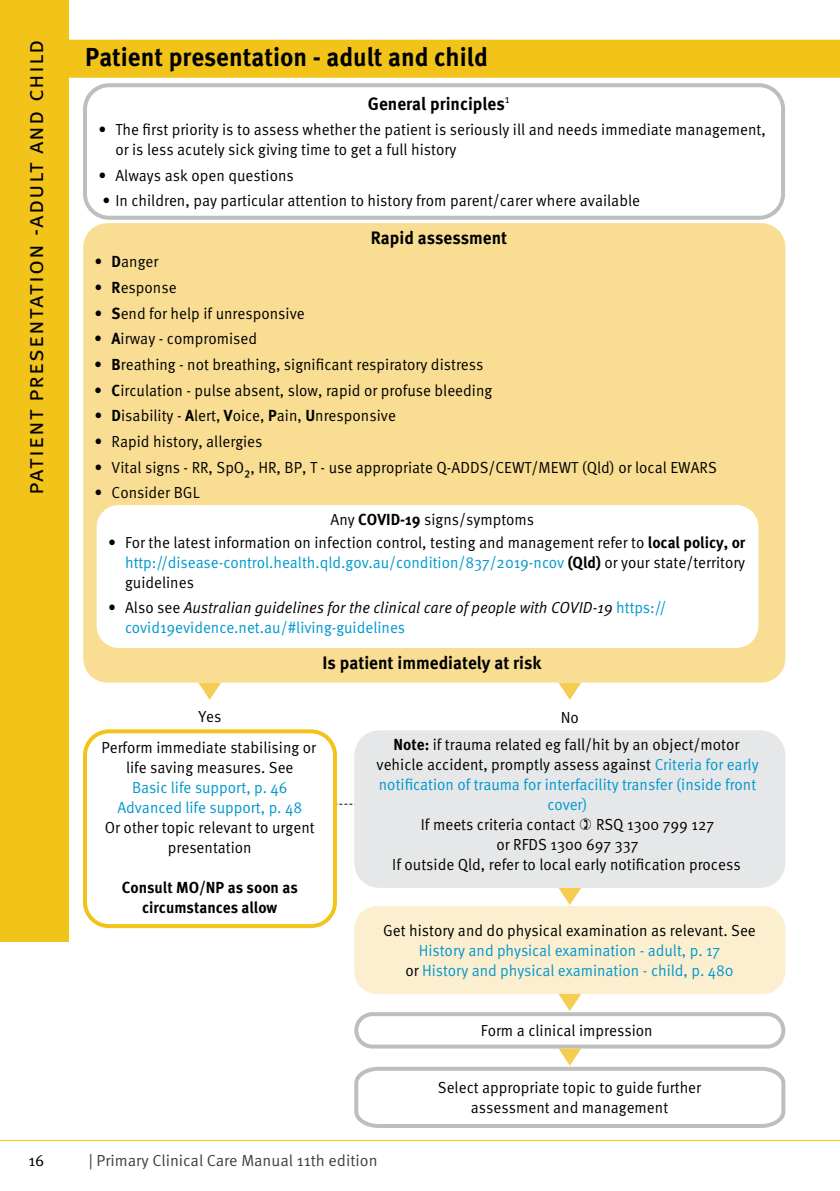
<style>
.page{position:relative;width:840px;height:1191px;background:#fff}
.page>*{position:absolute;margin:0;border:0;box-sizing:border-box;transform-origin:0 0}
._2__Chapter_Subsect{font:700 26px "Meta OT";color:#000;scale:.95 1}
.t1{font:24px "Meta OT Norm";letter-spacing:.045em;color:#000}
._5__Table__box_headi{font:700 18px "Meta OT";color:#000;scale:.95 1}
._5__Text_table_centr{font:16px/20px "Meta OT Norm";color:#000;text-align:center;scale:.95 1}
._5__Text_table_centr-2{font:16px "Meta OT Norm";color:#0098ce;scale:.95 1}
.t2{font:16px/20px "Meta OT Norm Ita";color:#000;scale:.95 1}
._5__Text_table_centr-3{font:700 16px "Meta OT";color:#000;scale:.95 1}
.t3{font:16px "Meta OT Norm";color:#414042}
._5__Table__box_headi-2{font:16px "Meta OT Norm";color:#000;scale:.95 1}
._5__Text_table_centr-4{font:16px "Meta OT Norm";color:#000}
.s1{font-family:"Meta OT";font-weight:700}
.s2{font-size:18px}
.s3{color:#0098ce}
.s4{font-family:"Meta OT Norm"}
.s5{font-family:"Meta OT Norm";color:#0098ce}
.s6{color:#000}
</style>
<div class="page">
<hr style="left:0;top:1140px;width:839px;height:1px;background:#f2c318">
<div style="left:0;top:0;width:68px;height:941px;background:#f2c318"></div>
<div style="left:57px;top:40px;width:782px;height:38px;background:#f2c318"></div>
<div style="left:83px;top:223px;width:702px;height:459px;background:#f8dd92;border-radius:24px"></div>
<div style="left:83px;top:83px;width:701px;height:137px;border:4px solid #bcbec0;border-radius:24px"></div>
<svg style="left:198px;top:682px;width:23px;height:18px"></svg>
<svg style="left:337px;top:803px;width:16px;height:1px"></svg>
<div style="left:83px;top:729px;width:254px;height:199px;border:4px solid #f2c318;border-radius:24px"></div>
<div style="left:354px;top:906px;width:431px;height:88px;background:#fcefd0;border-radius:23px"></div>
<div style="left:355px;top:731px;width:429px;height:156px;background:#e6e7e8;border-radius:24px"></div>
<div style="left:354px;top:730px;width:431px;height:158px;border:2px solid #e6e7e8;border-radius:24px"></div>
<div style="left:354px;top:1012px;width:431px;height:36px;border:4px solid #bcbec0;border-radius:16px"></div>
<svg style="left:558px;top:888px;width:23px;height:17px"></svg>
<svg style="left:558px;top:994px;width:23px;height:17px"></svg>
<svg style="left:354px;top:1048px;width:432px;height:80px"></svg>
<div style="left:95px;top:503px;width:665px;height:147px;background:#fff;border-radius:24px"></div>
<div style="left:93px;top:501px;width:669px;height:151px;border:4px solid #f8dd92;border-radius:24px"></div>
<svg style="left:558px;top:682px;width:23px;height:18px"></svg>
<h2 class="t1" style="left:20px;top:495px;width:456px;rotate:-90deg">Patient presentation -adult and child</h2>
<p class="_2__Chapter_Subsect" style="left:85px;top:41px;width:425px">Patient presentation - adult and child</p>
<p class="_5__Table__box_headi" style="left:367px;top:92px;width:151px">General principles<sup>1</sup></p>
<p class="_5__Text_table_centr" style="left:115px;top:119px;width:686px;text-align:left;text-indent:-17px">• The first priority is to assess whether the patient is seriously ill and needs immediate management, or is less acutely sick giving time to get a full history</p>
<p class="_5__Text_table_centr" style="left:98px;top:165px;width:207px">• Always ask open questions</p>
<p class="_5__Text_table_centr" style="left:102px;top:191px;width:567px">• In children, pay particular attention to history from parent/carer where available</p>
<p class="_5__Table__box_headi" style="left:370px;top:227px;width:145px">Rapid assessment</p>
<p class="_5__Text_table_centr" style="left:95px;top:252px;width:69px">• <span class="s1">D</span>anger</p>
<p class="_5__Text_table_centr" style="left:95px;top:277px;width:88px">• <span class="s1">R</span>esponse</p>
<p class="_5__Text_table_centr" style="left:95px;top:303px;width:223px">• <span class="s1">S</span>end for help if unresponsive</p>
<p class="_5__Text_table_centr" style="left:95px;top:329px;width:172px"><span class="s1">• A</span>irway - compromised</p>
<p class="_5__Text_table_centr" style="left:95px;top:354px;width:410px"><span class="s1">• B</span>reathing - not breathing, significant respiratory distress</p>
<p class="_5__Text_table_centr" style="left:95px;top:380px;width:420px"><span class="s1">• C</span>irculation - pulse absent, slow, rapid or profuse bleeding</p>
<p class="_5__Text_table_centr" style="left:95px;top:406px;width:318px">• <span class="s1">D</span>isability - <span class="s1">A</span>lert, <span class="s1">V</span>oice, <span class="s1">P</span>ain, <span class="s1">U</span>nresponsive</p>
<p class="_5__Text_table_centr" style="left:95px;top:431px;width:178px">• Rapid history, allergies</p>
<p class="_5__Text_table_centr" style="left:95px;top:457px;width:656px">• Vital signs - RR, SpO<span class="s2">2</span>, HR, BP, T - use appropriate Q-ADDS/CEWT/MEWT (Qld) or local EWARS</p>
<p class="_5__Text_table_centr" style="left:95px;top:483px;width:112px">• Consider BGL</p>
<p class="_5__Table__box_headi-2" style="left:330px;top:509px;width:216px">Any <span class="s1">COVID-19</span> signs/symptoms</p>
<p class="_5__Text_table_centr" style="left:125px;top:532px;width:654px;text-align:justify;text-indent:-17px">• For the latest information on infection control, testing and management refer to <span class="s1">local policy, or </span><span class="s3">http://disease-control.health.qld.gov.au/condition/837/2019-ncov</span> <span class="s1">(Qld)</span> or your state/territory guidelines</p>
<p class="t2" style="left:125px;top:598px;width:571px;text-indent:-17px"><span class="s4">• Also see</span> Australian guidelines for the clinical care of people with COVID-19 <span class="s5">https:// covid19evidence.net.au/#living-guidelines</span></p>
<p class="_5__Table__box_headi" style="left:322px;top:652px;width:232px">Is patient immediately at risk</p>
<p class="_5__Text_table_centr" style="left:198px;top:707px;width:26px">Yes</p>
<p class="_5__Text_table_centr" style="left:560px;top:707px;width:21px">No</p>
<p class="_5__Text_table_centr" style="left:376px;top:734px;width:403px"><span class="s1">Note:</span> if trauma related eg fall/hit by an object/motor vehicle accident, promptly assess against <span class="s3">Criteria for early notification of trauma for interfacility transfer (inside front cover)</span></p>
<p class="_5__Text_table_centr" style="left:420px;top:814px;width:164px">If meets criteria contact</p>
<p class="_5__Text_table_centr" style="left:595px;top:814px;width:126px">RSQ 1300 799 127</p>
<p class="_5__Text_table_centr" style="left:496px;top:834px;width:151px">or RFDS 1300 697 337</p>
<p class="_5__Text_table_centr" style="left:392px;top:854px;width:368px">If outside Qld, refer to local early notification process</p>
<p class="_5__Text_table_centr" style="left:101px;top:737px;width:227px">Perform immediate stabilising or life saving measures. See</p>
<p class="_5__Text_table_centr-2" style="left:132px;top:778px;width:165px">Basic life support, p. 46</p>
<p class="_5__Text_table_centr-2" style="left:117px;top:798px;width:196px">Advanced life support, p. 48</p>
<p class="_5__Text_table_centr" style="left:105px;top:817px;width:222px">Or other topic relevant to urgent presentation</p>
<p class="_5__Text_table_centr-3" style="left:122px;top:877px;width:187px">Consult MO/NP as soon as</p>
<p class="_5__Text_table_centr-3" style="left:142px;top:897px;width:144px">circumstances allow</p>
<p class="_5__Text_table_centr" style="left:383px;top:920px;width:393px">Get history and do physical examination as relevant. See</p>
<p class="_5__Text_table_centr-2" style="left:418px;top:941px;width:318px">History and physical examination - adult, p. 17</p>
<p class="_5__Text_table_centr-2" style="left:405px;top:961px;width:347px"><span class="s6">or</span> History and physical examination - child, p. 480</p>
<p class="_5__Text_table_centr" style="left:480px;top:1021px;width:182px">Form a clinical impression</p>
<p class="_5__Text_table_centr-4" style="left:28px;top:1151px;width:18px">16</p>
<p class="t3" style="left:89px;top:1151px;width:290px">| Primary Clinical Care Manual 11th edition</p>
<p class="_5__Text_table_centr" style="left:437px;top:1078px;width:278px">Select appropriate topic to guide further</p>
<p class="_5__Text_table_centr" style="left:470px;top:1098px;width:209px">assessment and management</p>
</div>
